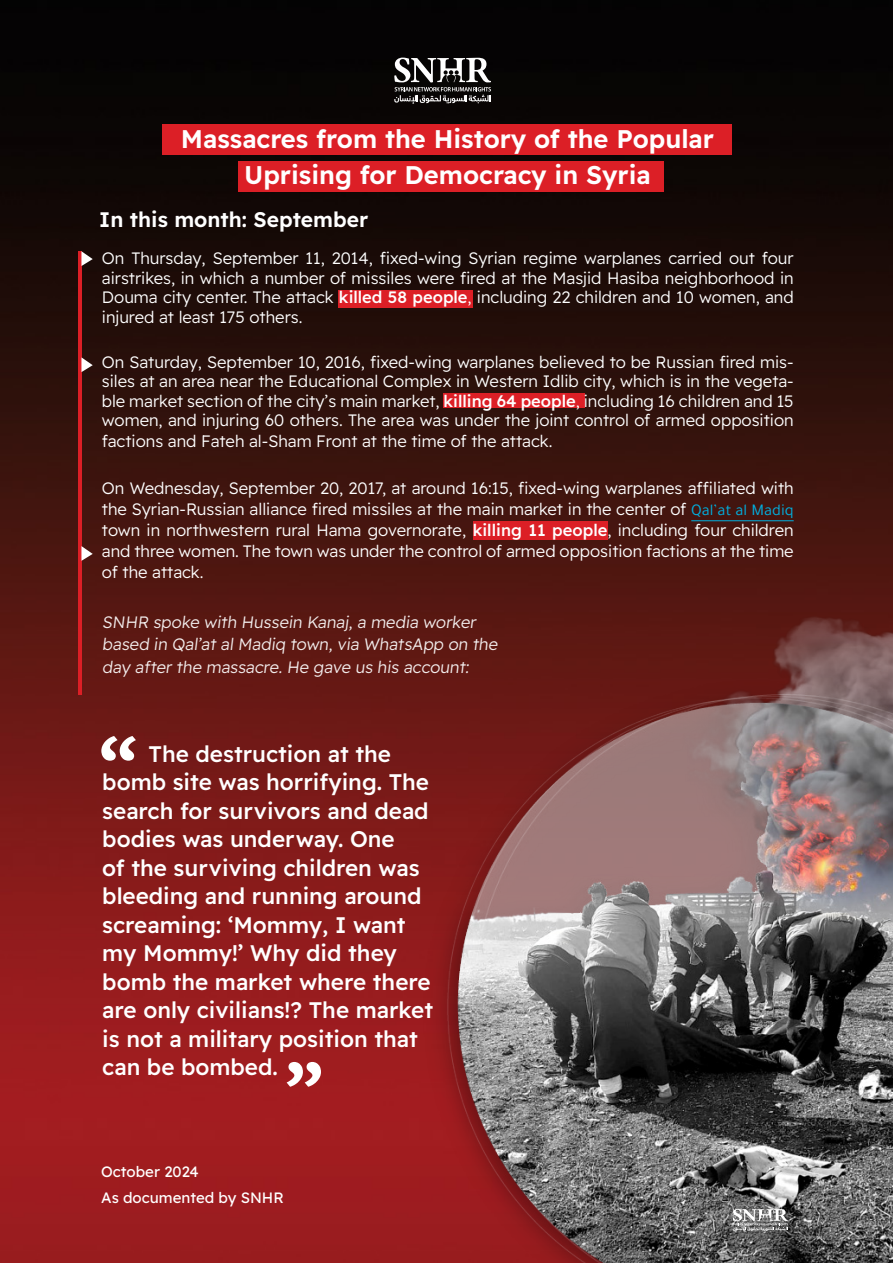
<style>
.page{position:relative;width:893px;height:1263px;background:#fff}
.page>*{position:absolute;margin:0;border:0;box-sizing:border-box;transform-origin:0 0}
.t1{font:500 84.9px "Readex Pro";color:#fff}
.t2{font:600 25.5px/36px "Readex Pro";color:#fff;text-align:center}
.t3{font:500 22.5px/28.5px "Readex Pro";color:#fff}
.t4{font:600 21px "Readex Pro";color:#fff}
.t5{font:300 16.5px/21px "Readex Pro";color:#fff;text-align:justify}
.t6{font:15px "Readex Pro";color:#fff}
.s1{font-weight:500}
.s2{font-family:"Tajawal";font-weight:400;color:#00b0e0}
</style>
<div class="page">
<img style="left:0;top:0;width:892px;height:1263px">
<div style="left:443px;top:393px;width:141px;height:15px;background:#dc1f26"></div>
<div style="left:338px;top:290px;width:135px;height:17px;background:#dc1f26"></div>
<hr style="left:78px;top:251px;width:4px;height:443px;background:#dc1f26">
<div style="left:163px;top:124px;width:569px;height:31px;background:#dc1f26"></div>
<div style="left:238px;top:161px;width:425px;height:31px;background:#dc1f26"></div>
<svg style="left:81px;top:251px;width:12px;height:15px"></svg>
<svg style="left:81px;top:357px;width:12px;height:15px"></svg>
<svg style="left:394px;top:58px;width:97px;height:46px"></svg>
<img style="left:197px;top:394px;width:696px;height:869px">
<svg style="left:733px;top:1209px;width:55px;height:22px"></svg>
<svg style="left:81px;top:546px;width:12px;height:15px"></svg>
<h2 class="t2" style="left:181px;top:121px;width:534px">Massacres from the History of the Popular<br>Uprising for Democracy in Syria</h2>
<p class="t4" style="left:99px;top:207px;width:271px">In this month: September</p>
<p class="t5" style="left:102px;top:249px;width:693px;line-height:19.5px">On Thursday, September 11, 2014, fixed-wing Syrian regime warplanes carried out four airstrikes in, which a number of missiles were fired at the Masjid Hasiba neighborhood in Douma city center. The attack <span class="s1">killed 58 people</span>, including 22 children and 10 women, and injured at least 175 others.</p>
<p class="t5" style="left:102px;top:352px;width:693px">On Saturday, September 10, 2016, fixed-wing warplanes believed to be Russian fired mis-</p>
<p class="t5" style="left:102px;top:371px;width:693px">siles at an area near the Educational Complex in Western Idlib city, which is in the vegeta-</p>
<p class="t5" style="left:102px;top:391px;width:693px">ble market section of the city s’ main market, <span class="s1">killing 64 people</span>, including 16 children and 15</p>
<p class="t5" style="left:102px;top:410px;width:693px">women, and injuring 60 others. The area was under the joint control of armed opposition factions and Fateh al-Sham Front at the time of the attack.</p>
<p class="t5" style="left:102px;top:478px;width:693px">On Wednesday, September 20, 2017, at around 16:15, fixed-wing warplanes affiliated with the Syrian-Russian alliance fired missiles at the main market in the center of <span class="s2">Qal’at al Madiq </span>town in northwestern rural Hama governorate, <span class="s1">killing 11 people</span>, including four children and three women. The town was under the control of armed opposition factions at the time of the attack.</p>
<p class="t5" style="left:328px;top:611px;width:174px;line-height:22.5px;text-indent:-226px">SNHR spoke with Hussein Kanaj a, media worker<br>, via WhatsApp on the</p>
<p class="t5" style="left:102px;top:634px;width:231px">based in Qal at al Madiq town</p>
<p class="t5" style="left:198px;top:634px;width:9px">’</p>
<p class="t5" style="left:278px;top:656px;width:192px">. He gave us his account</p>
<p class="t5" style="left:102px;top:656px;width:181px">day after the massacre</p>
<p class="t5" style="left:465px;top:656px;width:9px">:</p>
<h1 class="t1" style="left:98px;top:721px;width:41px">“</h1>
<p class="t3" style="left:102px;top:740px;width:332px;text-indent:46px">The destruction at the bomb site was horrifying. The search for survivors and dead bodies was underway. One<br>of the surviving children was bleeding and running around screaming ‘: Mommy I, want my Mommy!’ Why did they bomb the market where there are only civilians!? The market is not a military position that can be bombed.</p>
<h1 class="t1" style="left:285px;top:1047px;width:41px">”</h1>
<p class="t6" style="left:101px;top:1163px;width:99px">October 2024</p>
<p class="t6" style="left:101px;top:1189px;width:184px">As documented by SNHR</p>
</div>
